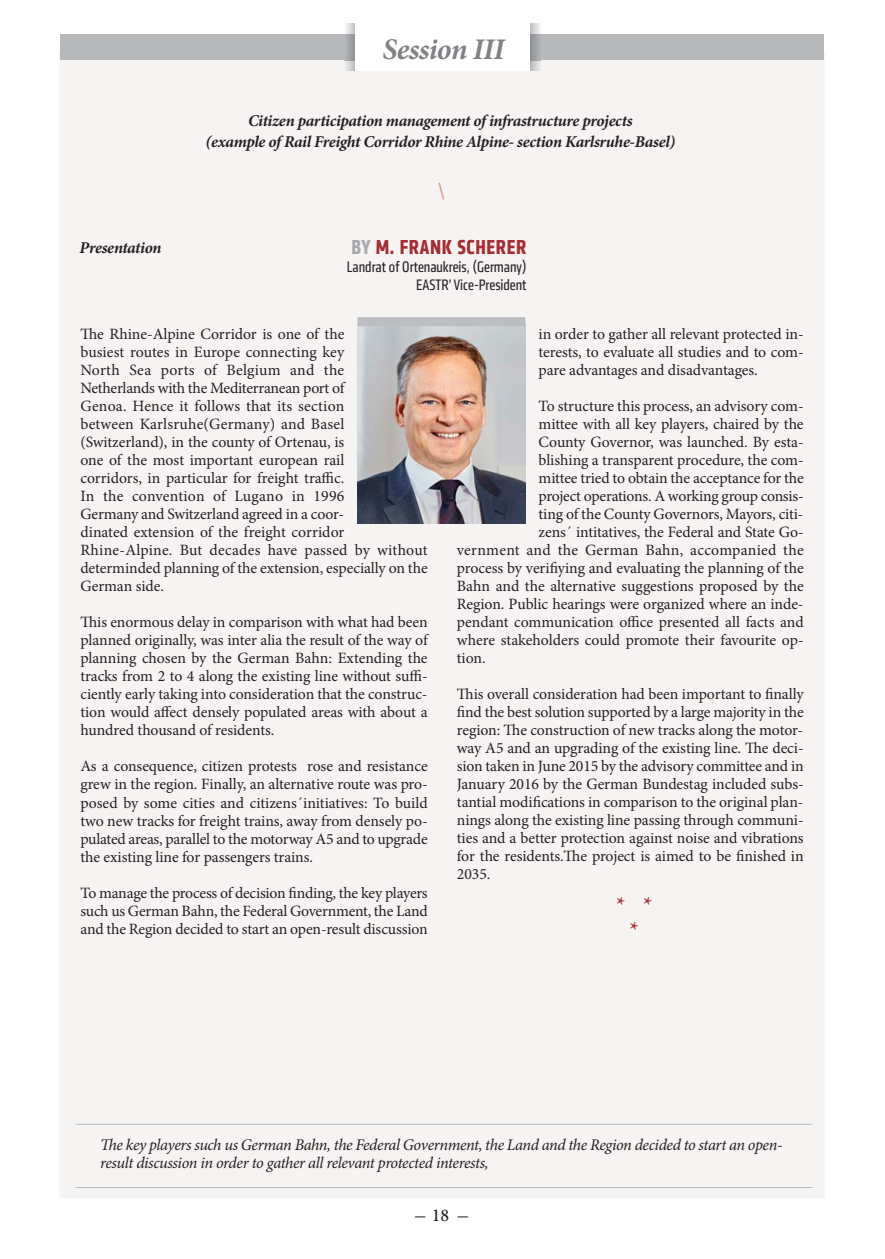
<style>
.page{position:relative;width:885px;height:1259px;background:#fff}
.page>*{position:absolute;margin:0;border:0;box-sizing:border-box;transform-origin:0 0}
.t1{font:italic 700 30px "Minion Pro";letter-spacing:-.02em;color:#808285}
.t2{font:700 condensed 21px "Klavika";letter-spacing:.03em;color:#a72c31}
.t3{font:italic 700 21px/24.2px "Minion Pro";color:#a72c31;text-align:center}
.t4{font:500 18px "Minion Pro";color:#231f20;scale:.7 1}
.t5{font:italic 700 16.5px/21px "Minion Pro";letter-spacing:-.02em;color:#231f20;text-align:center}
.t6{font:italic 16.2px/17.5px "Minion Pro";letter-spacing:-.025em;color:#231f20}
.t7{font:15.75px/18px "Minion Pro";letter-spacing:-.005em;color:#231f20;text-align:justify}
.t8{font:condensed 15.75px/18px "Klavika";color:#231f20;text-align:right}
.t9{font:15.75px "Minion Pro";letter-spacing:.015em;color:#231f20}
.s1{color:#a7a9ac}
</style>
<div class="page">
<div style="left:59px;top:52px;width:765px;height:1146px;background:#f6f4f3"></div>
<hr style="left:76px;top:1187px;width:736px;height:1px;background:#b7b9bc">
<hr style="left:76px;top:1124px;width:736px;height:1px;background:#b7b9bc">
<img style="left:358px;top:326px;width:167px;height:197px">
<div style="left:357px;top:317px;width:168px;height:9px;background:#bbbdc0"></div>
<div style="left:60px;top:35px;width:295px;height:25px;background:#b6b8ba"></div>
<div style="left:530px;top:35px;width:293px;height:25px;background:#b6b8ba"></div>
<svg style="left:344px;top:23px;width:11px;height:48px"></svg>
<img style="left:344px;top:35px;width:11px;height:25px">
<svg style="left:530px;top:23px;width:10px;height:48px"></svg>
<img style="left:530px;top:35px;width:10px;height:25px">
<div style="left:355px;top:22px;width:175px;height:49px;background:#fff"></div>
<h1 class="t1" style="left:382px;top:38px;width:124px">Session III</h1>
<p class="t5" style="left:205px;top:112px;width:471px">Citizen participation management of infrastructure projects<br>(example of Rail Freight Corridor Rhine Alpine- section Karlsruhe-Basel)</p>
<p class="t5" style="left:80px;top:239px;width:83px">Presentation</p>
<h2 class="t2" style="left:351px;top:240px;width:177px"><span class="s1">BY</span> M. FRANK SCHERER</h2>
<p class="t8" style="left:347px;top:260px;width:181px">Landrat of Ortenaukreis, (Germany)<br>EASTR’ Vice-President</p>
<p class="t7" style="left:80px;top:327px;width:349px;text-align:left">The Rhine-Alpine Corridor is one of the<br>busiest routes in Europe connecting key<br>North Sea ports of Belgium and the<br>Netherlands with the Mediterranean port of<br>Genoa. Hence it follows that its section<br>between Karlsruhe(Germany) and Basel (Switzerland), in the county of Ortenau, is<br>one of the most important european rail<br>corridors, in particular for freight traffic.<br>In the convention of Lugano in 1996<br>Germany and Switzerland agreed in a coor-<br>dinated extension of the freight corridor Rhine-Alpine. But decades have passed by without determinded planning of the extension, especially on the German side.</p>
<p class="t7" style="left:80px;top:615px;width:349px">This enormous delay in comparison with what had been planned originally, was inter alia the result of the way of planning chosen by the German Bahn: Extending the tracks from 2 to 4 along the existing line without suffi&shy;ciently early taking into consideration that the construc&shy;tion would affect densely populated areas with about a hundred thousand of residents.</p>
<p class="t7" style="left:80px;top:759px;width:349px">As a consequence, citizen protests rose and resistance grew in the region. Finally, an alternative route was pro&shy;posed by some cities and citizens´initiatives: To build two new tracks for freight trains, away from densely po&shy;pulated areas, parallel to the motorway A5 and to upgrade the existing line for passengers trains.</p>
<p class="t7" style="left:80px;top:885px;width:349px">To manage the process of decision finding, the key players such us German Bahn, the Federal Government, the Land and the Region decided to start an open-result discussion</p>
<p class="t7" style="left:538px;top:326px;width:266px">in order to gather all relevant protected in&shy;terests, to evaluate all studies and to com&shy;pare advantages and disadvantages.</p>
<p class="t7" style="left:538px;top:398px;width:266px">To structure this process, an advisory com-</p>
<p class="t7" style="left:538px;top:416px;width:266px">mittee with all key players, chaired by the</p>
<p class="t7" style="left:538px;top:434px;width:266px">County Governor, was launched. By esta-</p>
<p class="t7" style="left:538px;top:452px;width:266px">blishing a transparent procedure, the com-</p>
<p class="t7" style="left:538px;top:470px;width:266px">mittee tried to obtain the acceptance for the</p>
<p class="t7" style="left:538px;top:488px;width:266px">project operations. A working group consis-</p>
<p class="t7" style="left:538px;top:506px;width:266px">ting of the County Governors, Mayors, citi-</p>
<p class="t7" style="left:538px;top:524px;width:266px">zens´ intitatives, the Federal and State Go-</p>
<p class="t9" style="left:457px;top:543px;width:348px">vernment and the German Bahn, accompanied the</p>
<p class="t7" style="left:457px;top:560px;width:348px">process by verifiying and evaluating the planning of the</p>
<p class="t7" style="left:457px;top:578px;width:348px">Bahn and the alternative suggestions proposed by the</p>
<p class="t7" style="left:457px;top:596px;width:348px">Region. Public hearings were organized where an inde-</p>
<p class="t7" style="left:457px;top:614px;width:348px">pendant communication office presented all facts and</p>
<p class="t7" style="left:457px;top:632px;width:348px">where stakeholders could promote their favourite op-</p>
<p class="t7" style="left:457px;top:650px;width:30px">tion.</p>
<p class="t7" style="left:457px;top:686px;width:348px">This overall consideration had been important to finally find the best solution supported by a large majority in the region: The construction of new tracks along the motor&shy;way A5 and an upgrading of the existing line. The deci&shy;sion taken in June 2015 by the advisory committee and in January 2016 by the German Bundestag included subs&shy;tantial modifications in comparison to the original plan&shy;nings along the existing line passing through communi&shy;ties and a better protection against noise and vibrations for the residents.The project is aimed to be finished in 2035.</p>
<h2 class="t3" style="left:614px;top:894px;width:37px">* * *</h2>
<p class="t6" style="left:100px;top:1137px;width:683px">The key players such us German Bahn, the Federal Government, the Land and the Region decided to start an open&shy;result discussion in order to gather all relevant protected interests,</p>
<p class="t4" style="left:414px;top:1204px;width:79px">— 18 —</p>
</div>
